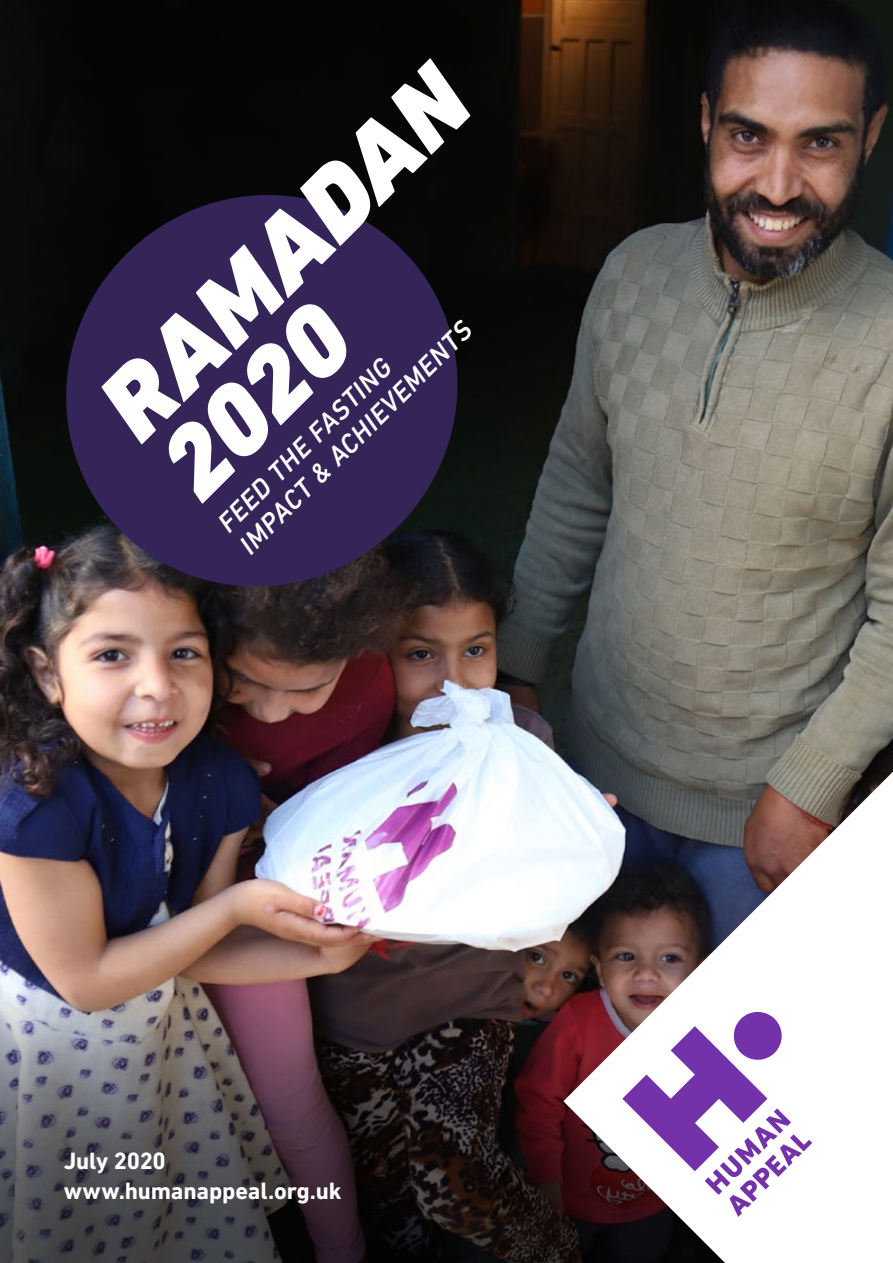
<style>
.page{position:relative;width:893px;height:1263px;background:#fff}
.page>*{position:absolute;margin:0;border:0;box-sizing:border-box;transform-origin:0 0}
.t1{font:italic 900 102px/84.8px "DIN Next LT Pro";color:#fff}
.t2{font:italic 500 27.75px/30.6px "DIN Next LT Pro";color:#fff}
.t3{font:700 24px/30px "DIN Next LT Pro";letter-spacing:-.005em;color:#fff}
</style>
<div class="page">
<img style="left:0;top:0;width:893px;height:991px">
<img style="left:0;top:991px;width:563px;height:272px">
<svg style="left:46px;top:175px;width:432px;height:431px;background:#2b1f40"></svg>
<svg style="left:563px;top:772px;width:330px;height:491px"></svg>
<svg style="left:622px;top:1009px;width:190px;height:208px"></svg>
<h1 class="t1" style="left:87px;top:391px;width:476px;rotate:-45deg">RAMADAN<br>2020</h1>
<p class="t2" style="left:211px;top:516px;width:317px;rotate:-45deg">FEED THE FASTING<br>IMPACT &amp; ACHIEVEMENTS</p>
<p class="t3" style="left:64px;top:1146px;width:279px">July 2020 www.humanappeal.org.uk</p>
</div>
